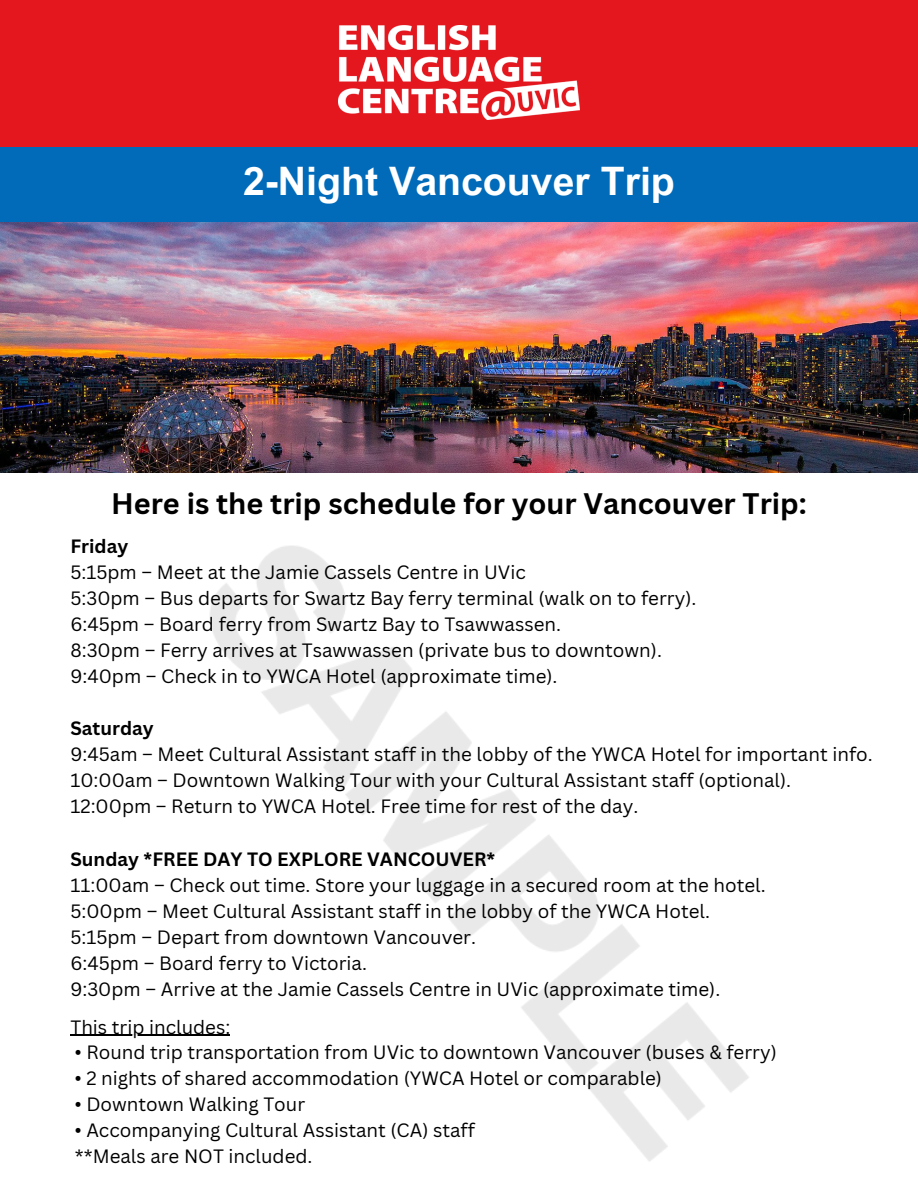
<style>
.page{position:relative;width:918px;height:1188px;background:#fff}
.page>*{position:absolute;margin:0;border:0;box-sizing:border-box;transform-origin:0 0}
.t1{font:700 39.3px "Arial MT Pro";color:#fff}
.t2{font:700 28.95px "Canva Sans";color:#000}
.t3{font:18.75px "Canva Sans";color:#000}
.t4{font:700 18.75px "Canva Sans";color:#000}
</style>
<div class="page">
<div style="left:0;top:147px;width:918px;height:75px;background:#016bba"></div>
<div style="left:0;top:0;width:918px;height:147px;background:#e4171f"></div>
<img style="left:339px;top:25px;width:240px;height:95px">
<img style="left:0;top:222px;width:918px;height:250px">
<img style="left:140px;top:546px;width:609px;height:615px">
<hr style="left:70px;top:1035px;width:160px;height:1px;background:#000">
<p class="t1" style="left:243px;top:167px;width:433px">2-Night Vancouver Trip</p>
<p class="t2" style="left:111px;top:483px;width:697px">Here is the trip schedule for your Vancouver Trip:</p>
<p class="t4" style="left:70px;top:533px;width:59px">Friday</p>
<h2 class="t3" style="left:70px;top:559px;width:457px">5:15pm – Meet at the Jamie Cassels Centre in UVic</h2>
<p class="t3" style="left:70px;top:585px;width:628px">5:30pm – Bus departs for Swartz Bay ferry terminal (walk on to ferry).</p>
<p class="t3" style="left:70px;top:611px;width:492px">6:45pm – Board ferry from Swartz Bay to Tsawwassen.</p>
<p class="t3" style="left:70px;top:637px;width:593px">8:30pm – Ferry arrives at Tsawwassen (private bus to downtown).</p>
<p class="t3" style="left:70px;top:663px;width:489px">9:40pm – Check in to YWCA Hotel (approximate time).</p>
<p class="t4" style="left:70px;top:715px;width:85px">Saturday</p>
<p class="t3" style="left:70px;top:741px;width:804px">9:45am – Meet Cultural Assistant staff in the lobby of the YWCA Hotel for important info.</p>
<p class="t3" style="left:70px;top:767px;width:722px">10:00am – Downtown Walking Tour with your Cultural Assistant staff (optional).</p>
<p class="t3" style="left:70px;top:793px;width:570px">12:00pm – Return to YWCA Hotel. Free time for rest of the day.</p>
<p class="t4" style="left:70px;top:845px;width:426px">Sunday *FREE DAY TO EXPLORE VANCOUVER*</p>
<p class="t3" style="left:70px;top:872px;width:697px">11:00am – Check out time. Store your luggage in a secured room at the hotel.</p>
<p class="t3" style="left:70px;top:898px;width:641px">5:00pm – Meet Cultural Assistant staff in the lobby of the YWCA Hotel.</p>
<p class="t3" style="left:70px;top:924px;width:407px">5:15pm – Depart from downtown Vancouver.</p>
<p class="t3" style="left:70px;top:950px;width:298px">6:45pm – Board ferry to Victoria.</p>
<p class="t3" style="left:70px;top:976px;width:651px">9:30pm – Arrive at the Jamie Cassels Centre in UVic (approximate time).</p>
<p class="t3" style="left:70px;top:1013px;width:161px">This trip includes:</p>
<p class="t3" style="left:75px;top:1039px;width:703px">• Round trip transportation from UVic to downtown Vancouver (buses &amp; ferry)</p>
<p class="t3" style="left:75px;top:1065px;width:589px">• 2 nights of shared accommodation (YWCA Hotel or comparable)</p>
<p class="t3" style="left:75px;top:1091px;width:232px">• Downtown Walking Tour</p>
<p class="t3" style="left:75px;top:1117px;width:401px">• Accompanying Cultural Assistant (CA) staff</p>
<p class="t3" style="left:75px;top:1143px;width:239px">**Meals are NOT included.</p>
</div>
